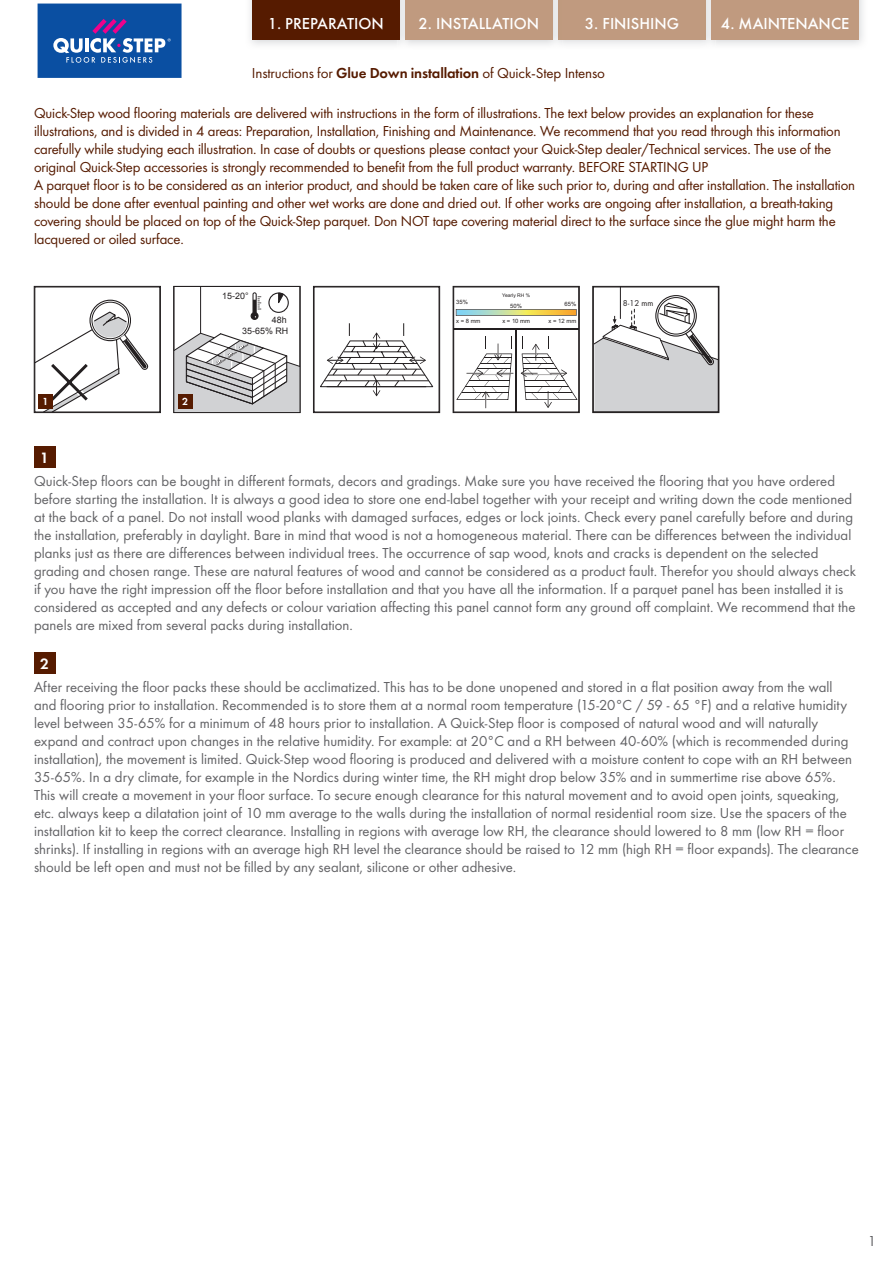
<style>
.page{position:relative;width:893px;height:1263px;background:#fff}
.page>*{position:absolute;margin:0;border:0;box-sizing:border-box;transform-origin:0 0}
.t1{font:500 16.5px "Futura";color:#fff}
.t2{font:15.6px "Futura Dem";color:#fff}
.t3{font:15px/18px "Futura Boo";letter-spacing:.005em;color:#636366}
.t4{font:15px/18px "Futura Boo";letter-spacing:-.01em;color:#561b00}
.t5{font:15px "Futura PT";letter-spacing:-.01em;color:#561b00}
.t6{font:10.65px "Futura Dem";color:#fff}
.t7{font:8.85px "Arial";color:#231f20}
.t8{font:8.85px "Futura Boo";color:#231f20}
.t9{font:5.85px "Arial";color:#231f20}
.t10{font:4.95px "Arial";color:#231f20}
.s1{font-weight:600}
</style>
<div class="page">
<img style="left:250px;top:0;width:308px;height:45px">
<div style="left:252px;top:0;width:147px;height:39px;background:#561b00"></div>
<div style="left:558px;top:0;width:148px;height:39px;background:#c09a7f"></div>
<img style="left:398px;top:0;width:11px;height:45px">
<img style="left:398px;top:0;width:1px;height:39px">
<div style="left:405px;top:0;width:148px;height:39px;background:#c09a7f"></div>
<img style="left:704px;top:0;width:11px;height:47px">
<img style="left:704px;top:0;width:2px;height:39px">
<div style="left:711px;top:0;width:148px;height:39px;background:#c09a7f"></div>
<svg style="left:37px;top:3px;width:145px;height:75px;background:#2860ab"></svg>
<div style="left:34px;top:447px;width:21px;height:21px;background:#561b00"></div>
<div style="left:34px;top:652px;width:21px;height:21px;background:#561b00"></div>
<svg style="left:278px;top:294px;width:6px;height:10px"></svg>
<hr style="left:200px;top:286px;width:1px;height:47px;background:#231f20">
<div style="left:268px;top:292px;width:21px;height:21px;border:1px solid #231f20;border-radius:50%"></div>
<svg style="left:250px;top:292px;width:11px;height:28px"></svg>
<svg style="left:176px;top:332px;width:122px;height:79px"></svg>
<div style="left:174px;top:286px;width:126px;height:127px;border:1px solid #231f20"></div>
<div style="left:89px;top:300px;width:42px;height:41px;border:1px solid #231f20;border-radius:50%"></div>
<svg style="left:36px;top:302px;width:113px;height:109px"></svg>
<div style="left:34px;top:286px;width:127px;height:127px;border:1px solid #231f20"></div>
<div style="left:38px;top:394px;width:15px;height:15px;background:#561b00"></div>
<div style="left:178px;top:394px;width:14px;height:15px;background:#561b00"></div>
<svg style="left:320px;top:323px;width:114px;height:73px"></svg>
<div style="left:313px;top:286px;width:127px;height:127px;border:1px solid #231f20"></div>
<svg style="left:455px;top:309px;width:122px;height:102px"></svg>
<div style="left:453px;top:286px;width:126px;height:127px;border:1px solid #231f20"></div>
<hr style="left:620px;top:287px;width:1px;height:32px;background:#231f20">
<svg style="left:656px;top:296px;width:40px;height:40px"></svg>
<div style="left:655px;top:295px;width:42px;height:42px;border:1px solid #231f20;border-radius:50%"></div>
<div style="left:657px;top:297px;width:38px;height:37px;border:1px solid #231f20;border-radius:50%"></div>
<svg style="left:594px;top:302px;width:123px;height:109px"></svg>
<div style="left:592px;top:286px;width:127px;height:127px;border:1px solid #231f20"></div>
<p class="t1" style="left:268px;top:13px;width:118px">1. PREPARATION</p>
<p class="t1" style="left:419px;top:13px;width:122px">2. INSTALLATION</p>
<p class="t1" style="left:585px;top:13px;width:96px">3. FINISHING</p>
<p class="t1" style="left:721px;top:13px;width:130px">4. MAINTENANCE</p>
<p class="t5" style="left:252px;top:64px;width:355px">Instructions for <span class="s1">Glue Down installation</span> of Quick-Step Intenso</p>
<p class="t4" style="left:34px;top:103px;width:823px">Quick-Step wood flooring materials are delivered with instructions in the form of illustrations. The text below provides an explanation for these illustrations, and is divided in 4 areas: Preparation, Installation, Finishing and Maintenance. We recommend that you read through this information carefully while studying each illustration. In case of doubts or questions please contact your Quick-Step dealer/Technical services. The use of the original Quick-Step accessories is strongly recommended to benefit from the full product warranty. BEFORE STARTING UP<br>A parquet floor is to be considered as an interior product, and should be taken care of like such prior to, during and after installation. The installation should be done after eventual painting and other wet works are done and dried out. If other works are ongoing after installation, a breath-taking covering should be placed on top of the Quick-Step parquet. Don NOT tape covering material direct to the surface since the glue might harm the lacquered or oiled surface.</p>
<p class="t6" style="left:42px;top:395px;width:8px">1</p>
<p class="t6" style="left:182px;top:395px;width:8px">2</p>
<p class="t7" style="left:222px;top:290px;width:28px">15-20°</p>
<p class="t7" style="left:242px;top:325px;width:48px">35-65% RH</p>
<p class="t7" style="left:272px;top:314px;width:16px">48h</p>
<p class="t9" style="left:456px;top:298px;width:13px">35%</p>
<p class="t10" style="left:502px;top:292px;width:29px">Yearly RH %</p>
<p class="t9" style="left:510px;top:301px;width:13px">50%</p>
<p class="t9" style="left:564px;top:300px;width:13px">65%</p>
<p class="t9" style="left:456px;top:317px;width:26px">x = 8 mm</p>
<p class="t9" style="left:502px;top:317px;width:29px">x = 10 mm</p>
<p class="t9" style="left:549px;top:317px;width:29px">x = 12 mm</p>
<p class="t8" style="left:623px;top:298px;width:32px">8-12 mm</p>
<p class="t2" style="left:40px;top:449px;width:10px">1</p>
<p class="t3" style="left:34px;top:472px;width:823px">Quick-Step floors can be bought in different formats, decors and gradings. Make sure you have received the flooring that you have ordered before starting the installation. It is always a good idea to store one end-label together with your receipt and writing down the code mentioned at the back of a panel. Do not install wood planks with damaged surfaces, edges or lock joints. Check every panel carefully before and during the installation, preferably in daylight. Bare in mind that wood is not a homogeneous material. There can be differences between the individual planks just as there are differences between individual trees. The occurrence of sap wood, knots and cracks is dependent on the selected grading and chosen range. These are natural features of wood and cannot be considered as a product fault. Therefor you should always check if you have the right impression off the floor before installation and that you have all the information. If a parquet panel has been installed it is considered as accepted and any defects or colour variation affecting this panel cannot form any ground off complaint. We recommend that the panels are mixed from several packs during installation.</p>
<p class="t2" style="left:40px;top:654px;width:10px">2</p>
<p class="t3" style="left:34px;top:677px;width:826px">After receiving the floor packs these should be acclimatized. This has to be done unopened and stored in a flat position away from the wall<br>and flooring prior to installation. Recommended is to store them at a normal room temperature (15-20°C / 59 - 65 °F) and a relative humidity level between 35-65% for a minimum of 48 hours prior to installation. A Quick-Step floor is composed of natural wood and will naturally expand and contract upon changes in the relative humidity. For example: at 20°C and a RH between 40-60% (which is recommended during installation), the movement is limited. Quick-Step wood flooring is produced and delivered with a moisture content to cope with an RH between 35-65%. In a dry climate, for example in the Nordics during winter time, the RH might drop below 35% and in summertime rise above 65%.<br>This will create a movement in your floor surface. To secure enough clearance for this natural movement and to avoid open joints, squeaking, etc. always keep a dilatation joint of 10 mm average to the walls during the installation of normal residential room size. Use the spacers of the installation kit to keep the correct clearance. Installing in regions with average low RH, the clearance should lowered to 8 mm (low RH = floor shrinks). If installing in regions with an average high RH level the clearance should be raised to 12 mm (high RH = floor expands). The clearance should be left open and must not be filled by any sealant, silicone or other adhesive.</p>
<p class="t3" style="left:868px;top:1232px;width:10px">1</p>
</div>
